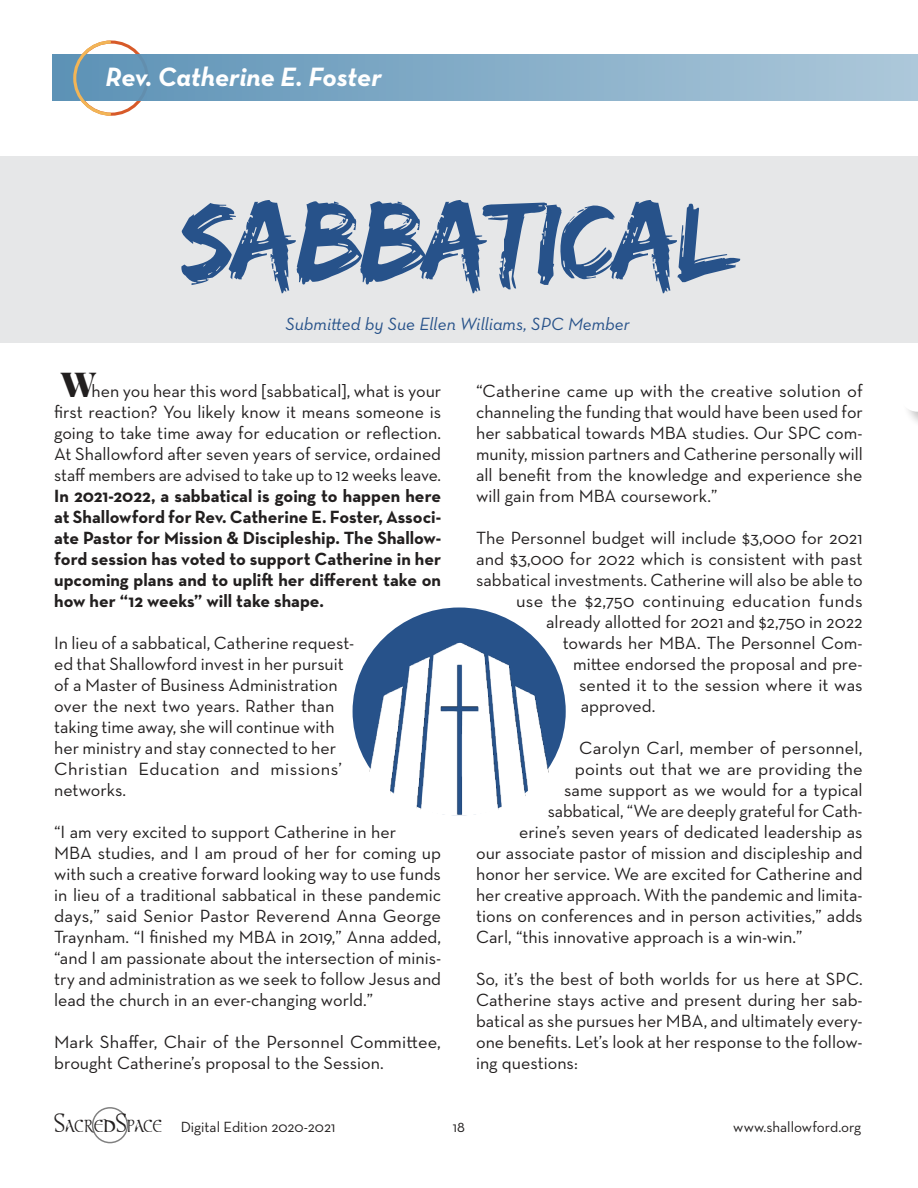
<style>
.page{position:relative;width:918px;height:1188px;background:#fff}
.page>*{position:absolute;margin:0;border:0;box-sizing:border-box;transform-origin:0 0}
.t1{font:112.5px "Edo SZ";letter-spacing:-.02em;color:#27528a}
.t2{font:900 34.5px "Playfair Display";color:#221f1f}
.t3{font:27px "Neutraface Text Bold Italic Alt";color:#fff}
.t4{font:18px/21px "Neutraface Text";color:#221f1f;text-align:justify}
.t5{font:700 18px/21px "Neutraface Text";color:#221f1f;text-align:justify}
.t6{font:italic 18px "Neutraface Text";color:#27528a}
.t7{font:15px "Neutraface Text";color:#221f1f}
.s1{font-family:"timesnewvespasian";font-size:27px}
</style>
<div class="page">
<div style="left:92px;top:1107px;width:36px;height:36px;border:2px solid #000;border-radius:50%"></div>
<div style="left:53px;top:54px;width:865px;height:47px;background:linear-gradient(to right,#5c92b6,#adc8da)"></div>
<svg style="left:72px;top:40px;width:42px;height:76px"></svg>
<div style="left:0;top:156px;width:918px;height:186px;background:#e6e7e8"></div>
<div style="left:902px;top:345px;width:16px;height:86px;background:#221f1f;opacity:.25"></div>
<svg style="left:902px;top:345px;width:16px;height:67px"></svg>
<div style="left:353px;top:607px;width:213px;height:208px;background:#27528a;border-radius:50%"></div>
<img style="left:362px;top:643px;width:194px;height:173px">
<h3 class="t3" style="left:106px;top:61px;width:278px">Rev. Catherine E. Foster</h3>
<h1 class="t1" style="left:181px;top:200px;width:557px">SABBATICAL</h1>
<p class="t6" style="left:286px;top:317px;width:346px">Submitted by Sue Ellen Williams, SPC Member</p>
<h2 class="t2" style="left:61px;top:365px;width:36px">W</h2>
<p class="t4" style="left:54px;top:382px;width:389px;text-indent:37px">hen you hear this word [sabbatical], what is your first reaction? You likely know it means someone is going to take time away for education or reflection.<br>At Shallowford after seven years of service, ordained staff members are advised to take up to 12 weeks leave.</p>
<p class="t5" style="left:54px;top:487px;width:389px">In 2021-2022, a sabbatical is going to happen here at Shallowford for Rev. Catherine E. Foster, Associ&shy;ate Pastor for Mission &amp; Discipleship. The Shallow&shy;ford session has voted to support Catherine in her upcoming plans and to uplift her different take on how her “12 weeks” will take shape.</p>
<p class="t4" style="left:54px;top:634px;width:301px;text-align:left">In lieu of a sabbatical, Catherine request&shy;ed that Shallowford invest in her pursuit of a Master of Business Administration over the next two years. Rather than taking time away, she will continue with her ministry and stay connected to her Christian Education and missions’ networks.</p>
<p class="t4" style="left:54px;top:823px;width:389px;text-align:left">“I am very excited to support Catherine in her<br>MBA studies, and I am proud of her for coming up with such a creative forward looking way to use funds in lieu of a traditional sabbatical in these pandemic days,” said Senior Pastor Reverend Anna George Traynham. “I finished my MBA in 2019,” Anna added, “and I am passionate about the intersection of minis&shy;try and administration as we seek to follow Jesus and lead the church in an ever-changing world.”</p>
<p class="t4" style="left:54px;top:1033px;width:388px">Mark Shaffer, Chair of the Personnel Committee, brought Catherine’s proposal to the Session.</p>
<p class="t4" style="left:476px;top:382px;width:388px">“Catherine came up with the creative solution of channeling the funding that would have been used for her sabbatical towards MBA studies. Our SPC com&shy;munity, mission partners and Catherine personally will all benefit from the knowledge and experience she will gain from MBA coursework.”</p>
<p class="t4" style="left:476px;top:529px;width:388px">The Personnel budget will include $3,000 for 2021</p>
<p class="t4" style="left:476px;top:550px;width:388px">and $3,000 for 2022 which is consistent with past</p>
<p class="t4" style="left:476px;top:571px;width:388px">sabbatical investments. Catherine will also be able to</p>
<p class="t4" style="left:516px;top:592px;width:348px">use the $2,750 continuing education funds</p>
<p class="t4" style="left:546px;top:613px;width:318px">already allotted for 2021 and $2,750 in 2022</p>
<p class="t4" style="left:563px;top:634px;width:301px">towards her MBA. The Personnel Com-</p>
<p class="t4" style="left:573px;top:655px;width:291px">mittee endorsed the proposal and pre-</p>
<p class="t4" style="left:579px;top:676px;width:285px">sented it to the session where it was</p>
<p class="t4" style="left:581px;top:697px;width:76px">approved.</p>
<p class="t4" style="left:579px;top:739px;width:285px">Carolyn Carl, member of personnel,</p>
<p class="t4" style="left:575px;top:760px;width:290px">points out that we are providing the</p>
<p class="t4" style="left:564px;top:781px;width:300px">same support as we would for a typical</p>
<p class="t4" style="left:548px;top:802px;width:316px">sabbatical, “We are deeply grateful for Cath-</p>
<p class="t4" style="left:519px;top:823px;width:345px">erine’s seven years of dedicated leadership as</p>
<p class="t4" style="left:476px;top:844px;width:388px">our associate pastor of mission and discipleship and</p>
<p class="t4" style="left:476px;top:865px;width:388px">honor her service. We are excited for Catherine and</p>
<p class="t4" style="left:476px;top:886px;width:388px">her creative approach. With the pandemic and limita-</p>
<p class="t4" style="left:476px;top:907px;width:388px">tions on conferences and in person activities,” adds</p>
<p class="t4" style="left:476px;top:928px;width:328px">Carl, “this innovative approach is a win-win.”</p>
<p class="t4" style="left:476px;top:970px;width:388px">So, it’s the best of both worlds for us here at SPC.<br>Catherine stays active and present during her sab&shy;batical as she pursues her MBA, and ultimately every&shy;one benefits. Let’s look at her response to the follow&shy;ing questions:</p>
<p class="t7" style="left:54px;top:1121px;width:283px"><span class="s1">SacredSpace</span> Digital Edition 2020-2021</p>
<p class="t7" style="left:453px;top:1121px;width:14px">18</p>
<p class="t7" style="left:733px;top:1121px;width:129px">www.shallowford.org</p>
</div>
